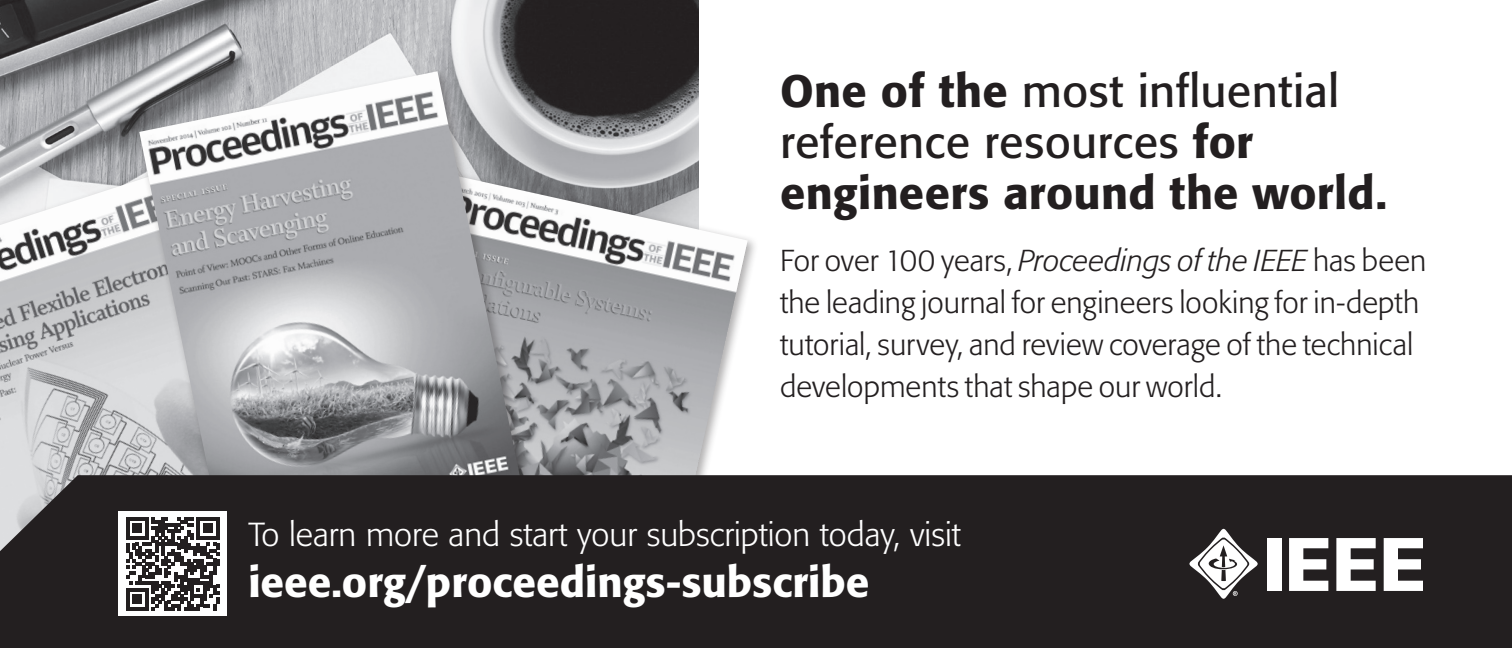
<style>
.page{position:relative;width:1512px;height:648px;background:#fff}
.page>*{position:absolute;margin:0;border:0;box-sizing:border-box;transform-origin:0 0}
.t1{font:500 45px/51px "Formata";letter-spacing:.005em;color:#231f20}
.t2{font:500 42px "Formata";color:#fff}
.t3{font:300 33px "Formata";color:#fff}
.t4{font:300 30px/42px "Formata";color:#231f20}
.s1{font-weight:400}
.s2{font-style:italic}
</style>
<div class="page">
<img style="left:0;top:0;width:698px;height:171px">
<img style="left:0;top:166px;width:135px;height:309px">
<div style="left:356px;top:171px;width:403px;height:477px;background:#231f20;opacity:.36"></div>
<img style="left:532px;top:175px;width:216px;height:300px">
<div style="left:135px;top:68px;width:397px;height:483px;background:#231f20;opacity:.36"></div>
<img style="left:139px;top:71px;width:381px;height:404px">
<div style="left:0;top:475px;width:1512px;height:173px;background:#231f20"></div>
<div style="left:1100px;top:478px;width:412px;height:170px;background:#231f20"></div>
<svg style="left:1189px;top:528px;width:69px;height:71px"></svg>
<div style="left:1267px;top:538px;width:15px;height:53px;background:#fff"></div>
<svg style="left:1289px;top:538px;width:39px;height:53px"></svg>
<svg style="left:1336px;top:538px;width:40px;height:53px"></svg>
<svg style="left:1384px;top:538px;width:39px;height:53px"></svg>
<div style="left:119px;top:512px;width:108px;height:104px;background:#fff"></div>
<svg style="left:126px;top:517px;width:93px;height:93px"></svg>
<p class="t1" style="left:780px;top:66px;width:608px">One of the <span class="s1">most influential reference resources</span> for engineers around the world.</p>
<p class="t4" style="left:780px;top:240px;width:648px">For over 100 years, <span class="s2">Proceedings of the IEEE</span> has been the leading journal for engineers looking for in-depth tutorial, survey, and review coverage of the technical developments that shape our world.</p>
<p class="t3" style="left:248px;top:515px;width:714px">To learn more and start your subscription today, visit</p>
<p class="t2" style="left:248px;top:556px;width:623px">ieee.org/proceedings-subscribe</p>
</div>
